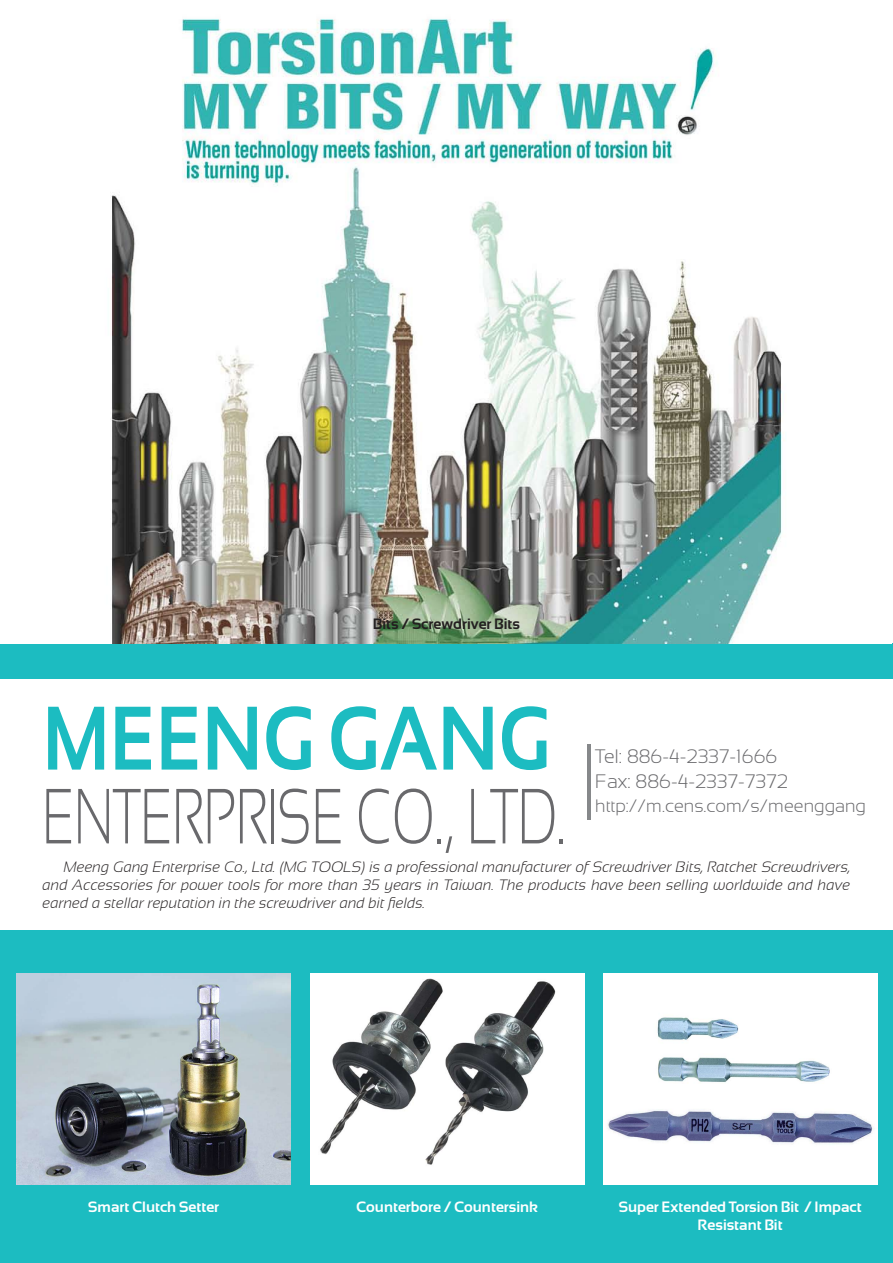
<style>
.page{position:relative;width:893px;height:1263px;background:#fff}
.page>*{position:absolute;margin:0;border:0;box-sizing:border-box;transform-origin:0 0}
.公司名大標{font:700 90px "Sansation";color:#1cbcc1;scale:.85 1}
.公司名大標-2{font:300 78px "Sansation";color:#69696c;scale:.68 1}
.公司內容{font:300 19.5px "Sansation";color:#69696c}
.t1{font:300 18px "Sansation";color:#69696c}
.副標內文{font:italic 300 15px/18px "Sansation";color:#231f20;text-align:justify}
.產品名{font:700 15px/17.2px "Sansation";color:#fff;text-align:center}
.產品名-2{font:700 15px "Sansation";color:#231f20}
</style>
<div class="page">
<div style="left:0;top:643px;width:893px;height:620px;background:#1cbcc1"></div>
<div style="left:0;top:679px;width:893px;height:251px;background:#fff"></div>
<img style="left:17px;top:973px;width:274px;height:212px">
<div style="left:310px;top:973px;width:274px;height:212px;background:#fff"></div>
<img style="left:320px;top:978px;width:236px;height:187px">
<img style="left:604px;top:973px;width:274px;height:212px">
<hr style="left:587px;top:744px;width:3px;height:76px;background:#86888a">
<img style="left:111px;top:19px;width:674px;height:624px">
<p class="產品名-2" style="left:373px;top:616px;width:149px">Bits / Screwdriver Bits</p>
<p class="公司名大標" style="left:43px;top:688px;width:599px">MEENG GANG</p>
<p class="公司名大標-2" style="left:43px;top:773px;width:771px">ENTERPRISE CO., LTD.</p>
<p class="公司內容" style="left:595px;top:745px;width:183px">Tel: 886-4-2337-1666</p>
<p class="公司內容" style="left:595px;top:771px;width:194px">Fax: 886-4-2337-7372</p>
<p class="t1" style="left:595px;top:796px;width:272px">http://m.cens.com/s/meenggang</p>
<p class="副標內文" style="left:43px;top:858px;width:809px;text-indent:21px">Meeng Gang Enterprise Co., Ltd. (MG TOOLS) is a professional manufacturer of Screwdriver Bits, Ratchet Screwdrivers, and Accessories for power tools for more than 35 years in Taiwan. The products have been selling worldwide and have earned a stellar reputation in the screwdriver and bit fields.</p>
<p class="產品名" style="left:88px;top:1198px;width:133px">Smart Clutch Setter</p>
<p class="產品名" style="left:356px;top:1198px;width:184px">Counterbore / Countersink</p>
<p class="產品名" style="left:618px;top:1198px;width:245px">Super Extended Torsion Bit / Impact<br>Resistant Bit</p>
</div>
